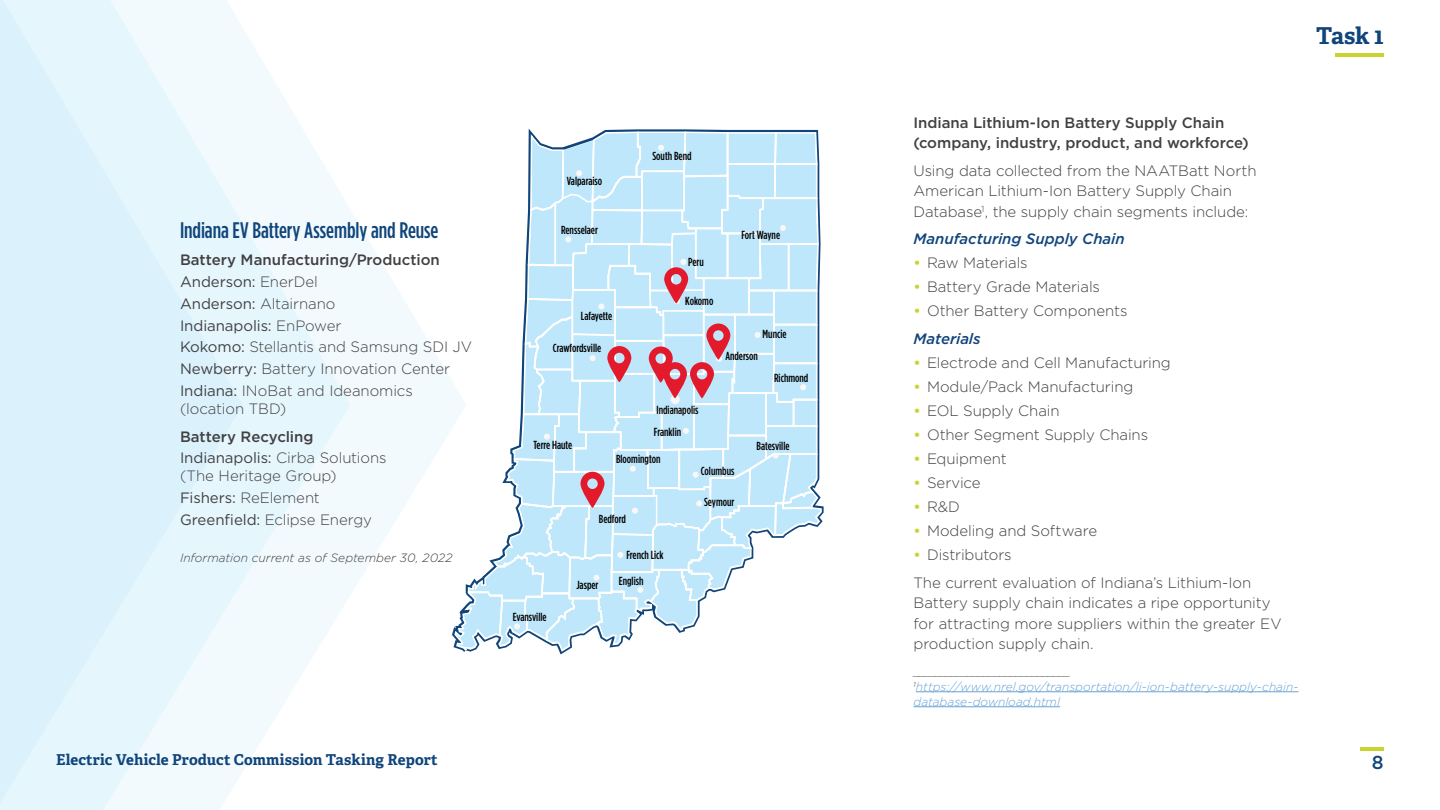
<style>
.page{position:relative;width:1440px;height:810px;background:#fff}
.page>*{position:absolute;margin:0;border:0;box-sizing:border-box;transform-origin:0 0}
.t1{font:700 23.25px "Adelle";color:#10457b}
.t2{font:500 22.5px "Gotham Condensed";color:#10457b}
.t3{font:500 18.75px "Gotham";color:#10457b}
.t4{font:300 15px/21.8px "Gotham";letter-spacing:-.005em;color:#414042}
.t5{font:500 15px/21.8px "Gotham";color:#414042}
.t6{font:700 15px "Adelle";letter-spacing:.005em;color:#10457b}
.t7{font:italic 500 15px "Gotham";letter-spacing:-.005em;color:#10457b}
.t8{font:italic 300 12px/15px "Gotham";color:#65a1d6}
.t9{font:italic 300 12px "Gotham";letter-spacing:.005em;color:#414042}
.t10{font:500 11.7px/21.8px "Gotham Condensed";color:#000}
.s1{font-weight:500}
.s2{font-weight:400}
.s3{font-weight:300}
.s4{font-weight:500;color:#cad42e}
.s5{font-weight:500;font-style:italic;color:#10457b}
</style>
<div class="page">
<svg style="left:350px;top:210px;width:102px;height:385px;fill:#f2fafe"></svg>
<svg style="left:243px;top:29px;width:107px;height:741px;fill:#f2fafe"></svg>
<svg style="left:0;top:0;width:243px;height:810px;fill:#e3f5fc"></svg>
<hr style="left:1335px;top:53px;width:49px;height:3px;background:#cad42e">
<hr style="left:916px;top:691px;width:382px;height:1px;background:#65a1d6">
<hr style="left:914px;top:706px;width:146px;height:1px;background:#65a1d6">
<svg style="left:453px;top:130px;width:370px;height:525px"></svg>
<hr style="left:1360px;top:748px;width:24px;height:3px;background:#cad42e">
<h2 class="t2" style="left:180px;top:217px;width:260px">Indiana EV Battery Assembly and Reuse</h2>
<p class="t4" style="left:180px;top:249px;width:294px"><span class="s1">Battery Manufacturing/Production<br></span><span class="s2">Anderson:</span> EnerDel<br><span class="s2">Anderson:</span> Altairnano<br><span class="s2">Indianapolis:</span> EnPower<br><span class="s2">Kokomo:</span> Stellantis and Samsung SDI JV<br><span class="s2">Newberry:</span> Battery Innovation Center<br><span class="s2">Indiana:</span> INoBat and Ideanomics</p>
<p class="t4" style="left:180px;top:397px;width:108px">(location TBD)</p>
<p class="t5" style="left:180px;top:425px;width:208px">Battery Recycling<br><span class="s2">Indianapolis:</span> <span class="s3">Cirba Solutions</span></p>
<p class="t4" style="left:180px;top:465px;width:193px">(The Heritage Group)<br><span class="s2">Fishers:</span> ReElement<br><span class="s2">Greenfield:</span> Eclipse Energy</p>
<p class="t9" style="left:180px;top:550px;width:274px">Information current as of September 30, 2022</p>
<p class="t10" style="left:567px;top:170px;width:37px">Valparaiso</p>
<p class="t10" style="left:561px;top:219px;width:38px">Rensselaer</p>
<p class="t10" style="left:581px;top:305px;width:33px">Lafayette</p>
<p class="t10" style="left:553px;top:337px;width:50px">Crawfordsville</p>
<p class="t10" style="left:652px;top:145px;width:41px">South Bend</p>
<p class="t10" style="left:688px;top:251px;width:17px">Peru</p>
<p class="t10" style="left:685px;top:290px;width:30px">Kokomo</p>
<p class="t10" style="left:533px;top:434px;width:40px">Terre Haute</p>
<p class="t10" style="left:654px;top:399px;width:46px">Indianapolis<br>Franklin</p>
<p class="t10" style="left:616px;top:448px;width:46px">Bloomington</p>
<p class="t10" style="left:741px;top:224px;width:40px">Fort Wayne</p>
<p class="t10" style="left:763px;top:323px;width:25px">Muncie</p>
<p class="t10" style="left:725px;top:345px;width:34px">Anderson</p>
<p class="t10" style="left:774px;top:367px;width:36px">Richmond</p>
<p class="t10" style="left:756px;top:435px;width:35px">Batesville</p>
<p class="t10" style="left:513px;top:606px;width:35px">Evansville</p>
<p class="t10" style="left:599px;top:508px;width:29px">Bedford</p>
<p class="t10" style="left:626px;top:544px;width:39px">French Lick</p>
<p class="t10" style="left:576px;top:574px;width:24px">Jasper</p>
<p class="t10" style="left:619px;top:570px;width:26px">English</p>
<p class="t10" style="left:701px;top:460px;width:35px">Columbus</p>
<p class="t10" style="left:704px;top:491px;width:32px">Seymour</p>
<h1 class="t1" style="left:1316px;top:21px;width:69px">Task 1</h1>
<p class="t5" style="left:914px;top:113px;width:337px;line-height:20.2px">Indiana Lithium-Ion Battery Supply Chain (company, industry, product, and workforce)</p>
<p class="t4" style="left:914px;top:160px;width:345px;line-height:20.2px">Using data collected from the NAATBatt North<br>American Lithium-Ion Battery Supply Chain<br>Database<sup>1</sup>, the supply chain segments include:</p>
<p class="t7" style="left:914px;top:229px;width:213px">Manufacturing Supply Chain</p>
<p class="t4" style="left:914px;top:252px;width:116px"><span class="s4">•</span> Raw Materials</p>
<p class="t4" style="left:914px;top:276px;width:188px"><span class="s4">•</span> Battery Grade Materials</p>
<p class="t4" style="left:914px;top:297px;width:216px;line-height:27.8px"><span class="s4">•</span> Other Battery Components<br><span class="s5">Materials</span></p>
<p class="t4" style="left:914px;top:352px;width:259px"><span class="s4">•</span> Electrode and Cell Manufacturing</p>
<p class="t4" style="left:914px;top:376px;width:221px"><span class="s4">•</span> Module/Pack Manufacturing</p>
<p class="t4" style="left:914px;top:400px;width:148px"><span class="s4">•</span> EOL Supply Chain</p>
<p class="t4" style="left:914px;top:424px;width:236px"><span class="s4">•</span> Other Segment Supply Chains</p>
<p class="t4" style="left:914px;top:448px;width:95px"><span class="s4">•</span> Equipment</p>
<p class="t4" style="left:914px;top:472px;width:69px"><span class="s4">•</span> Service</p>
<p class="t4" style="left:914px;top:496px;width:48px"><span class="s4">•</span> R&amp;D</p>
<p class="t4" style="left:914px;top:520px;width:185px"><span class="s4">•</span> Modeling and Software</p>
<p class="t4" style="left:914px;top:541px;width:339px;line-height:27.8px"><span class="s4">•</span> Distributors<br>The current evaluation of Indiana’s Lithium-Ion</p>
<p class="t4" style="left:914px;top:592px;width:370px;line-height:20.2px">Battery supply chain indicates a ripe opportunity for attracting more suppliers within the greater EV production supply chain.</p>
<p class="t8" style="left:914px;top:678px;width:386px"><sup>1</sup>https://www.nrel.gov/transportation/li-ion-battery-supply-chain&shy;database-download.html</p>
<p class="t6" style="left:56px;top:750px;width:383px">Electric Vehicle Product Commission Tasking Report</p>
<p class="t3" style="left:1372px;top:750px;width:13px">8</p>
</div>
